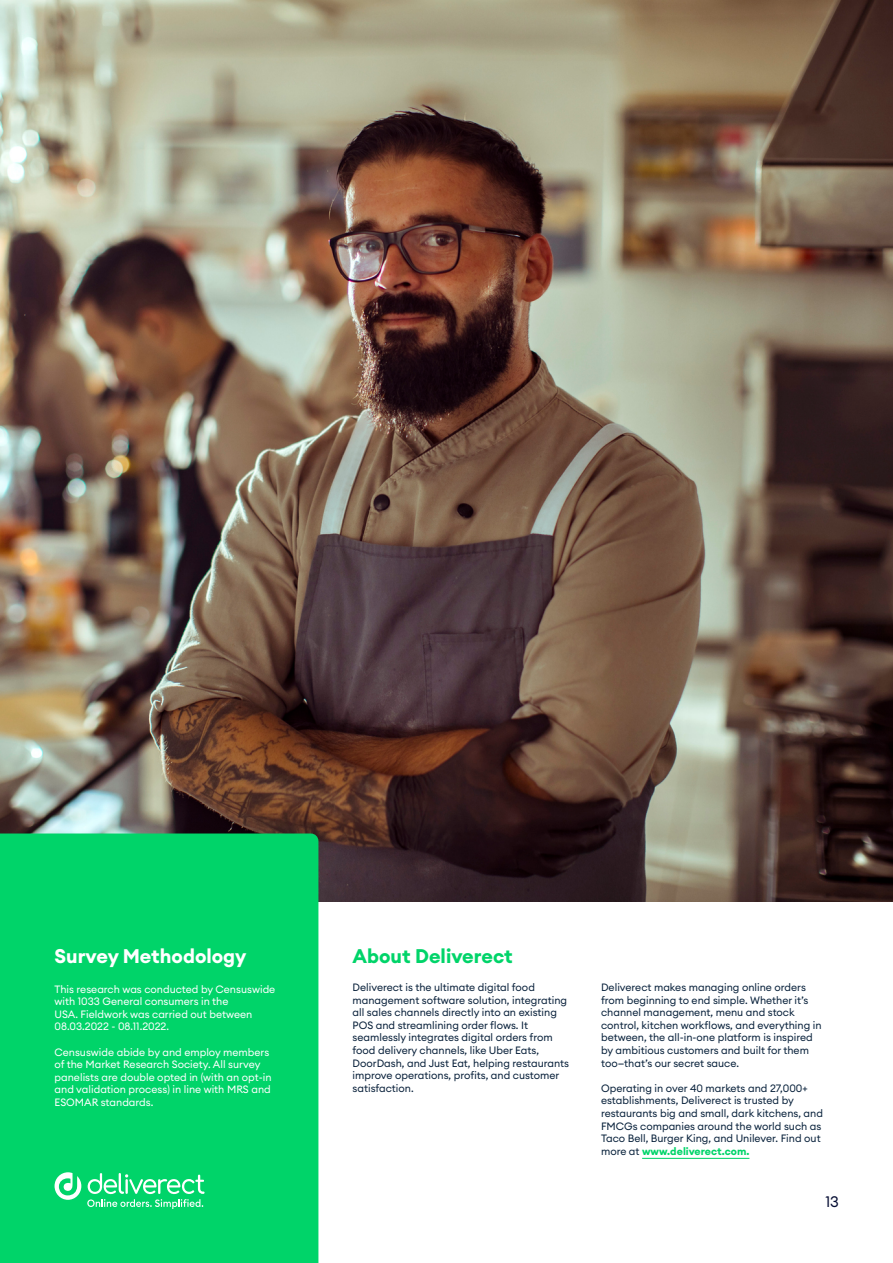
<style>
.page{position:relative;width:893px;height:1263px;background:#fff}
.page>*{position:absolute;margin:0;border:0;box-sizing:border-box;transform-origin:0 0}
.t1{font:700 19.5px "Euclid Circular A";color:#fff}
.t2{font:700 19.5px "Euclid Circular A";color:#00d469}
.t3{font:15px "Euclid Circular A";color:#050d33}
.t4{font:10.5px/12.6px "Euclid Circular A";color:#08213b}
.t5{font:10.5px/12.6px "Euclid Circular A";color:#08203a}
.t6{font:10.5px/12.6px "Euclid Circular A";color:#fff}
.s1{font-weight:700;color:#00d469}
</style>
<div class="page">
<img style="left:0;top:0;width:893px;height:901px">
<div style="left:0;top:833px;width:318px;height:430px;background:#00d469"></div>
<svg style="left:54px;top:1172px;width:27px;height:28px"></svg>
<svg style="left:87px;top:1173px;width:118px;height:36px;background:#3ede8d"></svg>
<hr style="left:642px;top:1158px;width:107px;height:1px;background:#00d469">
<h1 class="t1" style="left:55px;top:943px;width:193px">Survey Methodology</h1>
<p class="t6" style="left:55px;top:982px;width:222px">This research was conducted by Censuswide with 1033 General consumers in the<br>USA. Fieldwork was carried out between 08.03.2022 - 08.11.2022.</p>
<p class="t6" style="left:55px;top:1045px;width:219px">Censuswide abide by and employ members of the Market Research Society. All survey panelists are double opted in (with an opt-in and validation process) in line with MRS and ESOMAR standards.</p>
<h1 class="t2" style="left:352px;top:943px;width:162px">About Deliverect</h1>
<p class="t5" style="left:352px;top:981px;width:218px">Deliverect is the ultimate digital food management software solution, integrating all sales channels directly into an existing POS and streamlining order flows. It seamlessly integrates digital orders from food delivery channels, like Uber Eats, DoorDash, and Just Eat, helping restaurants improve operations, profits, and customer satisfaction.</p>
<p class="t4" style="left:601px;top:981px;width:222px">Deliverect makes managing online orders from beginning to end simple. Whether it’s channel management, menu and stock control, kitchen workflows, and everything in between, the all-in-one platform is inspired by ambitious customers and built for them too—that’s our secret sauce.</p>
<p class="t4" style="left:601px;top:1082px;width:223px">Operating in over 40 markets and 27,000+ establishments, Deliverect is trusted by restaurants big and small, dark kitchens, and FMCGs companies around the world such as Taco Bell, Burger King, and Unilever. Find out more at <span class="s1">www.deliverect.com.</span></p>
<h2 class="t3" style="left:825px;top:1191px;width:15px">13</h2>
</div>
